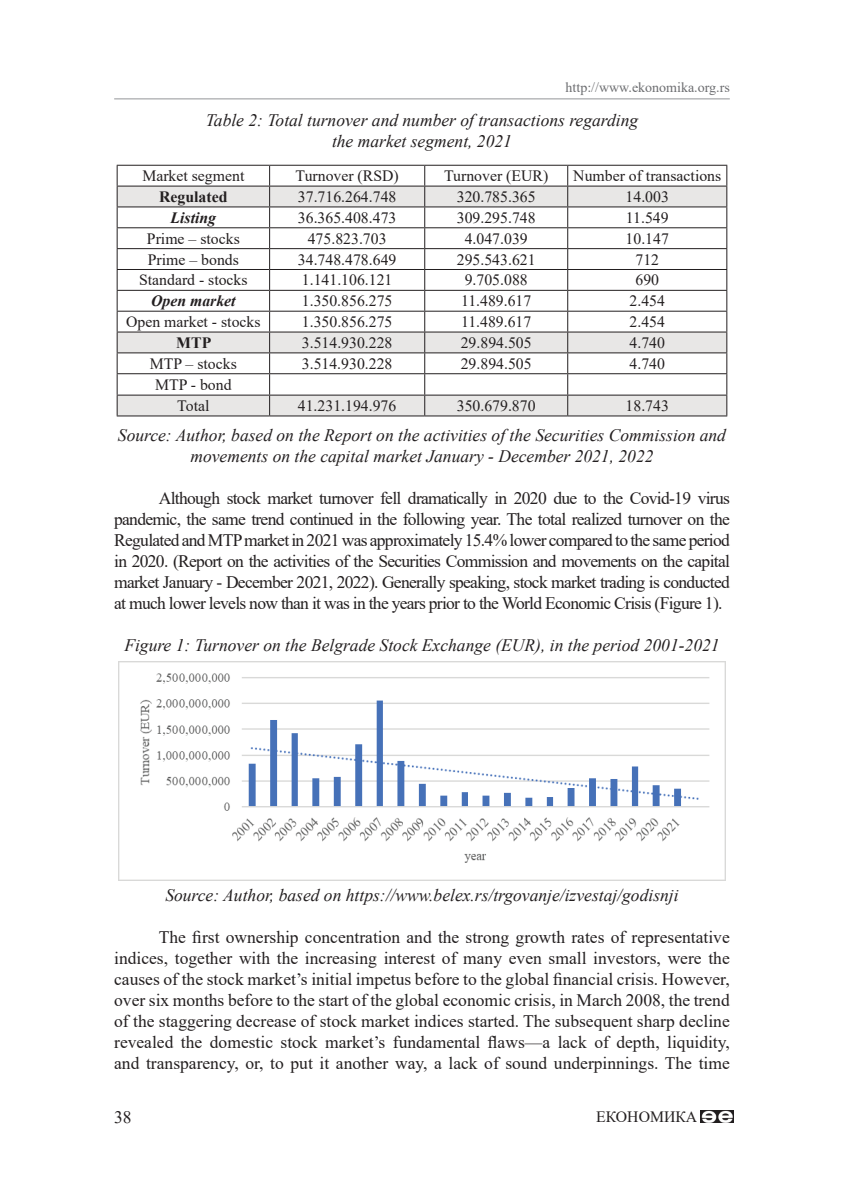
<style>
.page{position:relative;width:844px;height:1191px;background:#fff}
.page>*{position:absolute;margin:0;border:0;box-sizing:border-box;transform-origin:0 0}
.t1{font:17.5px/21px "Times New Roman";color:#231f20;text-align:justify}
.t2{font:italic 17.5px/21px "Times New Roman";color:#231f20;text-align:center}
.t3{font:15.75px/21.2px "Times New Roman";color:#231f20;text-align:center}
.t4{font:italic 700 15.75px "Times New Roman";color:#231f20}
.t5{font:700 15.75px "Times New Roman";color:#231f20}
.t6{font:14px "Times New Roman";color:#6c6d70}
</style>
<div class="page">
<hr style="left:114px;top:98px;width:615px;height:1px;background:#939598">
<img style="left:700px;top:1110px;width:33px;height:12px">
<svg style="left:118px;top:187px;width:608px;height:228px"></svg>
<hr style="left:117px;top:165px;width:152px;height:1px;background:#231f20">
<hr style="left:269px;top:165px;width:155px;height:1px;background:#231f20">
<hr style="left:424px;top:165px;width:143px;height:1px;background:#231f20">
<hr style="left:567px;top:165px;width:160px;height:1px;background:#231f20">
<hr style="left:117px;top:186px;width:152px;height:1px;background:#231f20">
<hr style="left:269px;top:186px;width:155px;height:1px;background:#231f20">
<hr style="left:424px;top:186px;width:143px;height:1px;background:#231f20">
<hr style="left:567px;top:186px;width:160px;height:1px;background:#231f20">
<hr style="left:117px;top:206px;width:152px;height:1px;background:#231f20">
<hr style="left:269px;top:206px;width:155px;height:1px;background:#231f20">
<hr style="left:424px;top:206px;width:143px;height:1px;background:#231f20">
<hr style="left:567px;top:206px;width:160px;height:1px;background:#231f20">
<hr style="left:117px;top:227px;width:152px;height:1px;background:#231f20">
<hr style="left:269px;top:227px;width:155px;height:1px;background:#231f20">
<hr style="left:424px;top:227px;width:143px;height:1px;background:#231f20">
<hr style="left:567px;top:227px;width:160px;height:1px;background:#231f20">
<hr style="left:117px;top:248px;width:152px;height:1px;background:#231f20">
<hr style="left:269px;top:248px;width:155px;height:1px;background:#231f20">
<hr style="left:424px;top:248px;width:143px;height:1px;background:#231f20">
<hr style="left:567px;top:248px;width:160px;height:1px;background:#231f20">
<hr style="left:117px;top:269px;width:152px;height:1px;background:#231f20">
<hr style="left:269px;top:269px;width:155px;height:1px;background:#231f20">
<hr style="left:424px;top:269px;width:143px;height:1px;background:#231f20">
<hr style="left:567px;top:269px;width:160px;height:1px;background:#231f20">
<hr style="left:117px;top:290px;width:152px;height:1px;background:#231f20">
<hr style="left:269px;top:290px;width:155px;height:1px;background:#231f20">
<hr style="left:424px;top:290px;width:143px;height:1px;background:#231f20">
<hr style="left:567px;top:290px;width:160px;height:1px;background:#231f20">
<hr style="left:117px;top:311px;width:152px;height:1px;background:#231f20">
<hr style="left:269px;top:311px;width:155px;height:1px;background:#231f20">
<hr style="left:424px;top:311px;width:143px;height:1px;background:#231f20">
<hr style="left:567px;top:311px;width:160px;height:1px;background:#231f20">
<hr style="left:117px;top:331px;width:152px;height:1px;background:#231f20">
<hr style="left:269px;top:331px;width:155px;height:1px;background:#231f20">
<hr style="left:424px;top:331px;width:143px;height:1px;background:#231f20">
<hr style="left:567px;top:331px;width:160px;height:1px;background:#231f20">
<hr style="left:117px;top:352px;width:152px;height:1px;background:#231f20">
<hr style="left:269px;top:352px;width:155px;height:1px;background:#231f20">
<hr style="left:424px;top:352px;width:143px;height:1px;background:#231f20">
<hr style="left:567px;top:352px;width:160px;height:1px;background:#231f20">
<hr style="left:117px;top:373px;width:152px;height:1px;background:#231f20">
<hr style="left:269px;top:373px;width:155px;height:1px;background:#231f20">
<hr style="left:424px;top:373px;width:143px;height:1px;background:#231f20">
<hr style="left:567px;top:373px;width:160px;height:1px;background:#231f20">
<hr style="left:117px;top:395px;width:152px;height:1px;background:#231f20">
<hr style="left:269px;top:395px;width:155px;height:1px;background:#231f20">
<hr style="left:424px;top:395px;width:143px;height:1px;background:#231f20">
<hr style="left:567px;top:395px;width:160px;height:1px;background:#231f20">
<hr style="left:117px;top:415px;width:152px;height:1px;background:#231f20">
<hr style="left:269px;top:415px;width:155px;height:1px;background:#231f20">
<hr style="left:424px;top:415px;width:143px;height:1px;background:#231f20">
<hr style="left:567px;top:415px;width:160px;height:1px;background:#231f20">
<svg style="left:117px;top:166px;width:1px;height:249px"></svg>
<svg style="left:269px;top:166px;width:1px;height:249px"></svg>
<svg style="left:424px;top:166px;width:1px;height:249px"></svg>
<svg style="left:567px;top:166px;width:1px;height:249px"></svg>
<svg style="left:726px;top:166px;width:1px;height:249px"></svg>
<img style="left:118px;top:661px;width:607px;height:219px">
<p class="t6" style="left:565px;top:77px;width:166px">http://www.ekonomika.org.rs</p>
<p class="t2" style="left:206px;top:109px;width:434px">Table 2: Total turnover and number of transactions regarding the market segment, 2021</p>
<p class="t3" style="left:142px;top:165px;width:103px">Market segment</p>
<p class="t3" style="left:295px;top:165px;width:105px">Turnover (RSD)</p>
<p class="t3" style="left:444px;top:165px;width:105px">Turnover (EUR)</p>
<p class="t3" style="left:573px;top:165px;width:149px">Number of transactions</p>
<p class="t5" style="left:159px;top:185px;width:70px">Regulated</p>
<p class="t3" style="left:298px;top:186px;width:100px">37.716.264.748</p>
<p class="t3" style="left:456px;top:186px;width:80px">320.785.365</p>
<p class="t3" style="left:625px;top:186px;width:45px">14.003</p>
<p class="t4" style="left:170px;top:206px;width:47px">Listing</p>
<p class="t3" style="left:298px;top:206px;width:100px">36.365.408.473</p>
<p class="t3" style="left:456px;top:206px;width:80px">309.295.748</p>
<p class="t3" style="left:625px;top:206px;width:44px">11.549</p>
<p class="t3" style="left:147px;top:227px;width:94px">Prime – stocks</p>
<p class="t3" style="left:308px;top:227px;width:80px">475.823.703</p>
<p class="t3" style="left:464px;top:227px;width:64px">4.047.039</p>
<p class="t3" style="left:625px;top:227px;width:45px">10.147</p>
<p class="t3" style="left:148px;top:248px;width:93px">Prime – bonds</p>
<p class="t3" style="left:298px;top:248px;width:100px">34.748.478.649</p>
<p class="t3" style="left:456px;top:248px;width:80px">295.543.621</p>
<p class="t3" style="left:635px;top:248px;width:25px">712</p>
<p class="t3" style="left:139px;top:269px;width:110px">Standard - stocks</p>
<p class="t3" style="left:302px;top:269px;width:92px">1.141.106.121</p>
<p class="t3" style="left:464px;top:269px;width:64px">9.705.088</p>
<p class="t3" style="left:635px;top:269px;width:25px">690</p>
<p class="t4" style="left:151px;top:290px;width:86px">Open market</p>
<p class="t3" style="left:302px;top:290px;width:92px">1.350.856.275</p>
<p class="t3" style="left:461px;top:290px;width:72px">11.489.617</p>
<p class="t3" style="left:629px;top:290px;width:37px">2.454</p>
<p class="t3" style="left:126px;top:311px;width:136px">Open market - stocks</p>
<p class="t3" style="left:302px;top:311px;width:92px">1.350.856.275</p>
<p class="t3" style="left:461px;top:311px;width:72px">11.489.617</p>
<p class="t3" style="left:629px;top:311px;width:37px">2.454</p>
<p class="t5" style="left:176px;top:331px;width:36px">MTP</p>
<p class="t3" style="left:302px;top:331px;width:92px">3.514.930.228</p>
<p class="t3" style="left:460px;top:331px;width:72px">29.894.505</p>
<p class="t3" style="left:629px;top:331px;width:37px">4.740</p>
<p class="t3" style="left:150px;top:352px;width:88px">MTP – stocks</p>
<p class="t3" style="left:302px;top:352px;width:92px">3.514.930.228</p>
<p class="t3" style="left:460px;top:352px;width:72px">29.894.505</p>
<p class="t3" style="left:629px;top:352px;width:37px">4.740</p>
<p class="t3" style="left:155px;top:373px;width:78px">MTP - bond<br>Total</p>
<p class="t3" style="left:298px;top:394px;width:100px">41.231.194.976</p>
<p class="t3" style="left:456px;top:394px;width:80px">350.679.870</p>
<p class="t3" style="left:625px;top:394px;width:45px">18.743</p>
<p class="t2" style="left:118px;top:424px;width:609px">Source: Author, based on the Report on the activities of the Securities Commission and movements on the capital market January - December 2021, 2022</p>
<p class="t1" style="left:114px;top:487px;width:617px;text-indent:45px">Although stock market turnover fell dramatically in 2020 due to the Covid-19 virus pandemic, the same trend continued in the following year. The total realized turnover on the Regulated and MTP market in 2021 was approximately 15.4% lower compared to the same period in 2020. (Report on the activities of the Securities Commission and movements on the capital market January - December 2021, 2022). Generally speaking, stock market trading is conducted at much lower levels now than it was in the years prior to the World Economic Crisis (Figure 1).</p>
<p class="t2" style="left:124px;top:634px;width:596px">Figure 1: Turnover on the Belgrade Stock Exchange (EUR), in the period 2001-2021</p>
<p class="t2" style="left:165px;top:884px;width:514px">Source: Author, based on https://www.belex.rs/trgovanje/izvestaj/godisnji</p>
<p class="t1" style="left:114px;top:926px;width:617px;text-indent:45px">The first ownership concentration and the strong growth rates of representative indices, together with the increasing interest of many even small investors, were the causes of the stock market’s initial impetus before to the global financial crisis. However, over six months before to the start of the global economic crisis, in March 2008, the trend of the staggering decrease of stock market indices started. The subsequent sharp decline revealed the domestic stock market’s fundamental flaws—a lack of depth, liquidity, and transparency, or, to put it another way, a lack of sound underpinnings. The time</p>
<p class="t1" style="left:114px;top:1105px;width:19px">38</p>
<p class="t3" style="left:596px;top:1105px;width:103px">ЕКОНОМИКА</p>
</div>
